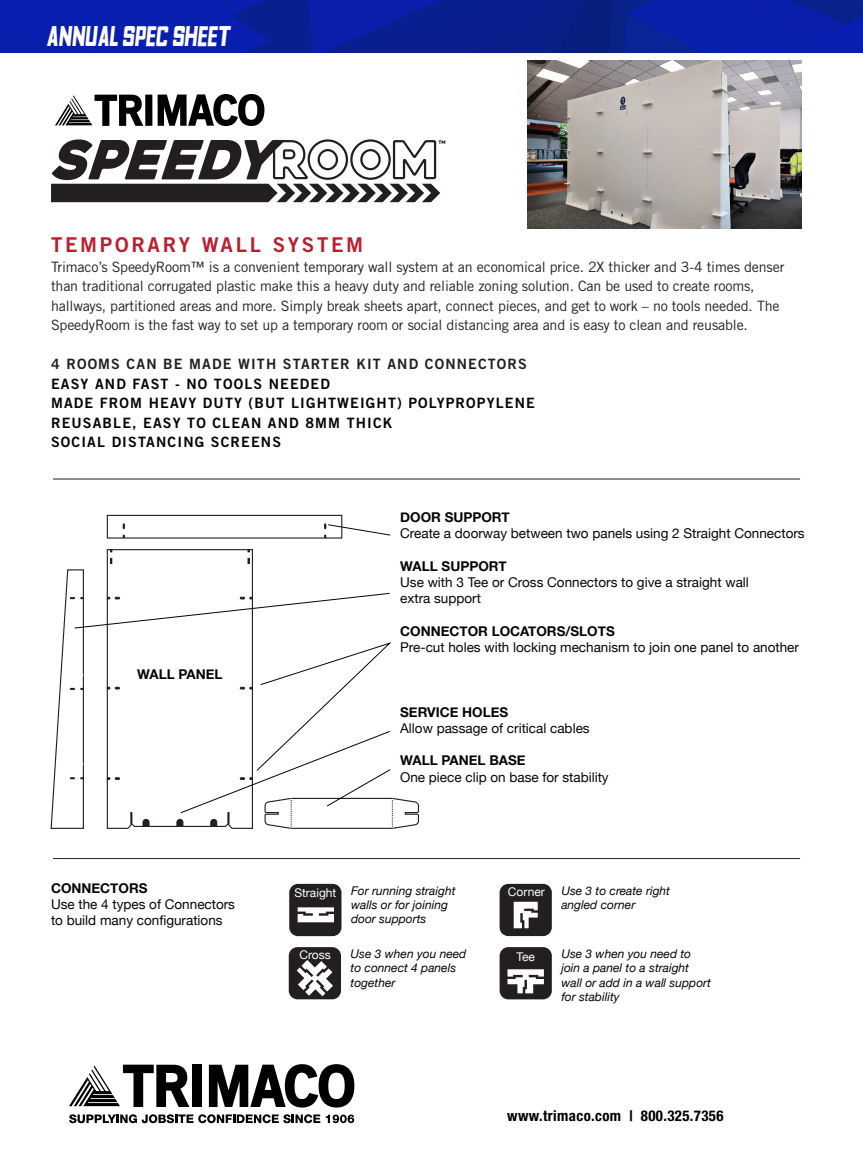
<style>
.page{position:relative;width:863px;height:1176px;background:#fff}
.page>*{position:absolute;margin:0;border:0;box-sizing:border-box;transform-origin:0 0}
.t1{font:italic 700 condensed 29.1px "Fyodor";color:#fff}
.t2{font:20.4px "Trade Gothic Bold Two";letter-spacing:.135em;color:#be1d2c}
.t3{font:700 condensed 14.85px "Helvetica Neue LT Std";letter-spacing:.025em;color:#000}
.t4{font:14.25px/19.5px "Trade Gothic";letter-spacing:-.01em;color:#231f20}
.t5{font:14.25px/19.5px "Trade Gothic Bold Two";letter-spacing:.08em;color:#080302}
.t6{font:14.25px "Trade Gothic Bold Two";letter-spacing:.08em;color:#231f20}
.t7{font:13.5px/16.2px "Helvetica Neue";color:#050504}
.t8{font:700 13.5px "Helvetica Neue";color:#050504}
.t9{font:italic 12px/14.4px "Helvetica Neue";color:#050504}
.t10{font:12px "Helvetica Neue";color:#fff}
.s1{font-style:normal;color:#fff}
</style>
<div class="page">
<div style="left:192px;top:1064px;width:10px;height:42px;background:#000"></div>
<svg style="left:209px;top:1064px;width:145px;height:43px"></svg>
<svg style="left:69px;top:1064px;width:120px;height:42px"></svg>
<svg style="left:69px;top:1114px;width:251px;height:9px"></svg>
<svg style="left:326px;top:1114px;width:28px;height:8px"></svg>
<svg style="left:51px;top:139px;width:394px;height:63px"></svg>
<hr style="left:53px;top:478px;width:747px;height:1px;background:#231f20">
<hr style="left:53px;top:858px;width:747px;height:1px;background:#231f20">
<div style="left:107px;top:515px;width:235px;height:23px;border:1px solid #231f20"></div>
<svg style="left:123px;top:523px;width:2px;height:15px"></svg>
<svg style="left:324px;top:523px;width:67px;height:15px"></svg>
<svg style="left:50px;top:549px;width:369px;height:280px"></svg>
<div style="left:145px;top:95px;width:7px;height:31px;background:#000"></div>
<svg style="left:158px;top:94px;width:106px;height:32px"></svg>
<svg style="left:55px;top:95px;width:88px;height:31px"></svg>
<img style="left:528px;top:60px;width:273px;height:168px">
<div style="left:500px;top:883px;width:52px;height:52px;background:#231f20;border-radius:9px"></div>
<svg style="left:514px;top:901px;width:24px;height:27px"></svg>
<div style="left:289px;top:947px;width:52px;height:52px;background:#231f20;border-radius:9px"></div>
<svg style="left:297px;top:960px;width:36px;height:36px"></svg>
<div style="left:500px;top:947px;width:52px;height:52px;background:#231f20;border-radius:9px"></div>
<svg style="left:508px;top:969px;width:36px;height:24px"></svg>
<div style="left:289px;top:883px;width:52px;height:53px;background:#231f20;border-radius:9px"></div>
<svg style="left:298px;top:907px;width:36px;height:15px"></svg>
<img style="left:0;top:0;width:863px;height:52px">
<h1 class="t1" style="left:47px;top:20px;width:185px">ANNUAL SPEC SHEET</h1>
<h2 class="t2" style="left:51px;top:232px;width:314px">TEMPORARY WALL SYSTEM</h2>
<p class="t4" style="left:51px;top:257px;width:735px">Trimaco’s SpeedyRoom™ is a convenient temporary wall system at an economical price. 2X thicker and 3-4 times denser than traditional corrugated plastic make this a heavy duty and reliable zoning solution. Can be used to create rooms, hallways, partitioned areas and more. Simply break sheets apart, connect pieces, and get to work – no tools needed. The SpeedyRoom is the fast way to set up a temporary room or social distancing area and is easy to clean and reusable.</p>
<p class="t6" style="left:51px;top:355px;width:477px">4 ROOMS CAN BE MADE WITH STARTER KIT AND CONNECTORS</p>
<p class="t5" style="left:51px;top:374px;width:485px">EASY AND FAST - NO TOOLS NEEDED<br>MADE FROM HEAVY DUTY (BUT LIGHTWEIGHT) POLYPROPYLENE REUSABLE, EASY TO CLEAN AND 8MM THICK<br>SOCIAL DISTANCING SCREENS</p>
<p class="t8" style="left:137px;top:663px;width:87px">WALL PANEL</p>
<p class="t8" style="left:51px;top:877px;width:98px">CONNECTORS</p>
<p class="t7" style="left:51px;top:896px;width:186px">Use the 4 types of Connectors to build many configurations</p>
<p class="t8" style="left:400px;top:506px;width:111px">DOOR SUPPORT</p>
<p class="t7" style="left:400px;top:526px;width:406px">Create a doorway between two panels using 2 Straight Connectors</p>
<p class="t8" style="left:400px;top:555px;width:108px">WALL SUPPORT</p>
<p class="t7" style="left:400px;top:575px;width:350px">Use with 3 Tee or Cross Connectors to give a straight wall extra support</p>
<p class="t8" style="left:400px;top:620px;width:216px">CONNECTOR LOCATORS/SLOTS</p>
<p class="t7" style="left:400px;top:639px;width:400px">Pre-cut holes with locking mechanism to join one panel to another</p>
<p class="t8" style="left:400px;top:701px;width:110px">SERVICE HOLES</p>
<p class="t7" style="left:400px;top:720px;width:191px">Allow passage of critical cables</p>
<p class="t8" style="left:400px;top:749px;width:127px">WALL PANEL BASE</p>
<p class="t7" style="left:400px;top:769px;width:210px">One piece clip on base for stability</p>
<p class="t9" style="left:351px;top:883px;width:106px;text-indent:-57px"><span class="s1">Straight</span> For running straight walls or for joining door supports</p>
<p class="t10" style="left:508px;top:882px;width:38px">Corner</p>
<p class="t9" style="left:561px;top:883px;width:110px">Use 3 to create right angled corner</p>
<p class="t10" style="left:299px;top:946px;width:33px">Cross</p>
<p class="t9" style="left:351px;top:946px;width:117px">Use 3 when you need to connect 4 panels together</p>
<p class="t10" style="left:516px;top:947px;width:20px">Tee</p>
<p class="t9" style="left:561px;top:946px;width:151px">Use 3 when you need to join a panel to a straight wall or add in a wall support for stability</p>
<p class="t3" style="left:507px;top:1106px;width:218px">www.trimaco.com | 800.325.7356</p>
</div>
